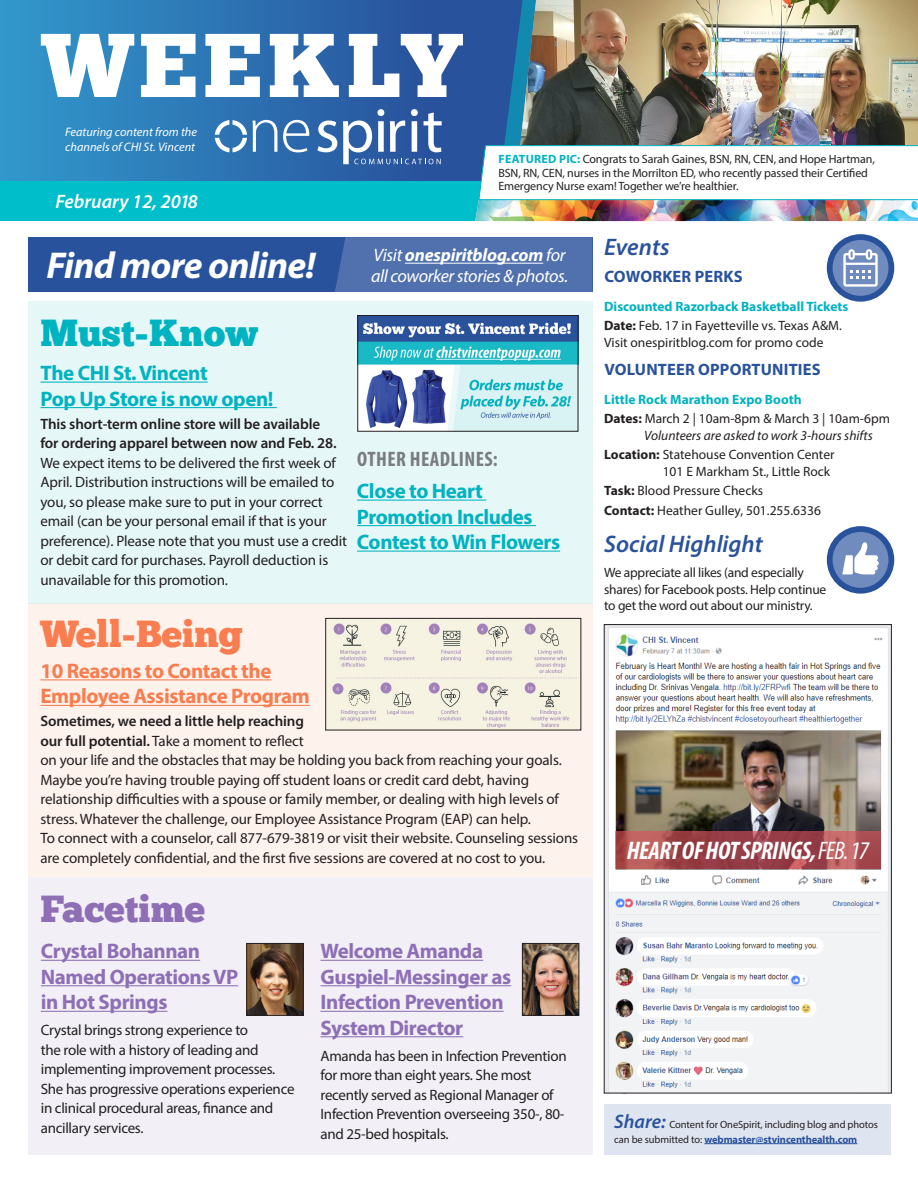
<style>
.page{position:relative;width:918px;height:1188px;background:#fff}
.page>*{position:absolute;margin:0;border:0;box-sizing:border-box;transform-origin:0 0}
.t1{font:90.3px "Chunk Five Ex";letter-spacing:.06em;color:#fff}
.t2{font:italic 700 37.5px "Myriad Pro";letter-spacing:-.02em;color:#fff}
.t3{font:37.5px "Chunk Five Ex";color:#f97d4e}
.t4{font:37.5px "Chunk Five Ex";color:#00b3c0}
.t5{font:37.5px "Chunk Five Ex";color:#8e6fb6}
.t6{font:italic 700 condensed 25.5px "Myriad Pro";letter-spacing:-.02em;color:#fff}
.t7{font:italic 600 24px "Myriad Pro";color:#29529c}
.Subhead{font:700 21px/25.5px "Myriad Pro";letter-spacing:-.02em;color:#8e6fb6}
.Subhead-2{font:700 21px/25.5px "Myriad Pro";letter-spacing:-.02em;color:#00b3c0}
.Subhead-3{font:700 21px/25.5px "Myriad Pro";letter-spacing:-.02em;color:#f97d4e}
.Subhead-4{font:700 condensed 21px "Myriad Pro";letter-spacing:.02em;color:#7a7c81}
.t8{font:italic 600 19.5px "Myriad Pro";color:#fff}
.t9{font:italic 18px/21px "Myriad Pro";letter-spacing:-.02em;color:#fff}
.Body_Copy{font:700 16.5px "Myriad Pro";letter-spacing:.01em;color:#29529c}
.Subhead-5{font:15px/19.5px "Myriad Pro";letter-spacing:-.01em;color:#231f20}
.Body_Copy-2{font:13.5px/16.5px "Myriad Pro";color:#231f20}
.Body_Copy-3{font:13.5px/16.5px "Myriad Pro";letter-spacing:-.02em;color:#231f20}
.Body_Copy-4{font:700 13.5px "Myriad Pro";color:#00b3c0}
.Body_Copy-5{font:italic 13.5px "Myriad Pro";color:#231f20}
.Body_Copy-6{font:italic 12.3px "Myriad Pro";color:#fff}
.Subhead-6{font:12px/13.5px "Myriad Pro";letter-spacing:-.01em;color:#231f20}
.t10{font:10.5px/14.4px "Myriad Pro";letter-spacing:-.01em;color:#231f20}
.s1{font-weight:700;color:#00b3c0}
.s2{font-weight:700}
.s3{font-weight:600}
.s4{font-weight:400}
.s5{font-weight:600;font-style:italic;font-size:19.5px;color:#29529c}
.s6{font-weight:700;color:#29529c}
</style>
<div class="page">
<div style="left:28px;top:301px;width:564px;height:303px;background:#e6f7f8"></div>
<div style="left:28px;top:604px;width:564px;height:273px;background:#fef2ed"></div>
<div style="left:28px;top:877px;width:564px;height:277px;background:#f2eff6"></div>
<div style="left:604px;top:1104px;width:287px;height:50px;background:#dfe5f0"></div>
<hr style="left:704px;top:1143px;width:153px;height:1px;background:#29529c">
<svg style="left:0;top:0;width:483px;height:181px;background:#2c74b3"></svg>
<svg style="left:483px;top:0;width:33px;height:145px;background:#26589e"></svg>
<div style="left:0;top:181px;width:918px;height:40px;background:#00beca"></div>
<hr style="left:40px;top:382px;width:168px;height:1px;background:#00b3c0">
<hr style="left:40px;top:407px;width:237px;height:1px;background:#00b3c0">
<hr style="left:40px;top:679px;width:231px;height:1px;background:#f97d4e">
<hr style="left:40px;top:705px;width:270px;height:1px;background:#f97d4e">
<hr style="left:41px;top:960px;width:159px;height:1px;background:#8e6fb6">
<hr style="left:41px;top:985px;width:197px;height:1px;background:#8e6fb6">
<hr style="left:41px;top:1011px;width:126px;height:1px;background:#8e6fb6">
<hr style="left:321px;top:960px;width:162px;height:1px;background:#8e6fb6">
<hr style="left:321px;top:985px;width:190px;height:1px;background:#8e6fb6">
<hr style="left:321px;top:1011px;width:183px;height:1px;background:#8e6fb6">
<hr style="left:321px;top:1036px;width:142px;height:1px;background:#8e6fb6">
<hr style="left:357px;top:500px;width:129px;height:1px;background:#00b3c0">
<hr style="left:357px;top:525px;width:179px;height:1px;background:#00b3c0">
<hr style="left:357px;top:551px;width:203px;height:1px;background:#00b3c0">
<svg style="left:253px;top:120px;width:56px;height:32px"></svg>
<svg style="left:215px;top:120px;width:32px;height:32px"></svg>
<svg style="left:317px;top:109px;width:125px;height:55px"></svg>
<img style="left:516px;top:0;width:402px;height:145px">
<img style="left:475px;top:145px;width:443px;height:76px">
<div style="left:28px;top:237px;width:564px;height:55px;background:#29529c"></div>
<div style="left:335px;top:237px;width:258px;height:55px;background:#5071ae"></div>
<hr style="left:405px;top:263px;width:138px;height:1px;background:#fff">
<img style="left:606px;top:626px;width:284px;height:465px">
<svg style="left:830px;top:237px;width:61px;height:62px"></svg>
<div style="left:827px;top:234px;width:67px;height:68px;border:6px solid #29529c;border-radius:50%"></div>
<svg style="left:843px;top:249px;width:35px;height:38px"></svg>
<svg style="left:830px;top:529px;width:61px;height:62px"></svg>
<div style="left:827px;top:526px;width:67px;height:68px;border:6px solid #29529c;border-radius:50%"></div>
<svg style="left:842px;top:542px;width:37px;height:32px"></svg>
<img style="left:360px;top:317px;width:216px;height:112px">
<div style="left:358px;top:315px;width:220px;height:116px;border:1px solid #231f20"></div>
<div style="left:604px;top:624px;width:288px;height:469px;border:1px solid #231f20"></div>
<svg style="left:616px;top:831px;width:265px;height:38px;background:#a4494e"></svg>
<img style="left:328px;top:620px;width:251px;height:108px">
<div style="left:326px;top:618px;width:255px;height:112px;border:1px solid #231f20"></div>
<img style="left:248px;top:945px;width:53px;height:69px">
<div style="left:246px;top:943px;width:57px;height:73px;border:1px solid #231f20"></div>
<img style="left:524px;top:945px;width:53px;height:69px">
<div style="left:522px;top:943px;width:57px;height:73px;border:1px solid #231f20"></div>
<p class="t1" style="left:42px;top:-2px;width:422px">WEEKLY</p>
<p class="Body_Copy-6" style="left:65px;top:124px;width:133px">Featuring content from the</p>
<p class="Body_Copy-6" style="left:65px;top:140px;width:131px">channels of CHI St. Vincent</p>
<p class="t8" style="left:56px;top:189px;width:144px">February 12, 2018</p>
<p class="Subhead-6" style="left:498px;top:152px;width:378px"><span class="s1">FEATURED PIC:</span> Congrats to Sarah Gaines, BSN, RN, CEN, and Hope Hartman,<br>BSN, RN, CEN, nurses in the Morrilton ED, who recently passed their Certified<br>Emergency Nurse exam! Together we’re healthier.</p>
<p class="t2" style="left:46px;top:241px;width:271px">Find more online!</p>
<p class="t9" style="left:371px;top:245px;width:199px">Visit <span class="s2">onespiritblog.com</span> for all coworker stories &amp; photos.</p>
<p class="t4" style="left:40px;top:305px;width:219px">Must-Know</p>
<p class="Subhead-2" style="left:40px;top:360px;width:235px">The CHI St. Vincent<br>Pop Up Store is now open!</p>
<p class="Subhead-5" style="left:40px;top:414px;width:308px"><span class="s3">This short-term online store will be available<br>for ordering apparel between now and Feb. 28.<br></span>We expect items to be delivered the first week of April. Distribution instructions will be emailed to you, so please make sure to put in your correct email (can be your personal email if that is your preference). Please note that you must use a credit or debit card for purchases. Payroll deduction is unavailable for this promotion.</p>
<p class="Subhead-4" style="left:357px;top:446px;width:142px">OTHER HEADLINES:</p>
<p class="Subhead-2" style="left:357px;top:477px;width:205px">Close to Heart<br>Promotion Includes<br>Contest to Win Flowers</p>
<p class="t3" style="left:40px;top:605px;width:204px">Well-Being</p>
<p class="Subhead-3" style="left:40px;top:657px;width:271px">10 Reasons to Contact the<br>Employee Assistance Program</p>
<p class="Subhead-5" style="left:40px;top:711px;width:539px"><span class="s3">Sometimes, we need a little help reaching<br>our full potential.</span> Take a moment to reflect<br>on your life and the obstacles that may be holding you back from reaching your goals.<br>Maybe you’re having trouble paying off student loans or credit card debt, having relationship difficulties with a spouse or family member, or dealing with high levels of stress. Whatever the challenge, our Employee Assistance Program (EAP) can help.<br>To connect with a counselor, call 877-679-3819 or visit their website. Counseling sessions are completely confidential, and the first five sessions are covered at no cost to you.</p>
<p class="t5" style="left:40px;top:881px;width:166px">Facetime</p>
<p class="Subhead" style="left:41px;top:938px;width:199px">Crystal Bohannan<br>Named Operations VP in Hot Springs</p>
<p class="Subhead-5" style="left:41px;top:1020px;width:255px">Crystal brings strong experience to<br>the role with a history of leading and implementing improvement processes.<br>She has progressive operations experience in clinical procedural areas, finance and ancillary services.</p>
<p class="Subhead" style="left:321px;top:938px;width:192px">Welcome Amanda<br>Guspiel-Messinger as<br>Infection Prevention<br>System Director</p>
<p class="Subhead-5" style="left:321px;top:1046px;width:248px">Amanda has been in Infection Prevention for more than eight years. She most recently served as Regional Manager of Infection Prevention overseeing 350-, 80- and 25-bed hospitals.</p>
<p class="t7" style="left:604px;top:232px;width:67px">Events</p>
<p class="Body_Copy" style="left:604px;top:266px;width:140px">COWORKER PERKS</p>
<p class="Body_Copy-4" style="left:604px;top:297px;width:246px">Discounted Razorback Basketball Tickets</p>
<p class="Body_Copy-2" style="left:604px;top:317px;width:239px"><span class="s2">Date:</span> Feb. 17 in Fayetteville vs. Texas A&amp;M.</p>
<p class="Body_Copy-2" style="left:604px;top:334px;width:221px">Visit onespiritblog.com for promo code</p>
<p class="Body_Copy" style="left:604px;top:359px;width:218px">VOLUNTEER OPPORTUNITIES</p>
<p class="Body_Copy-4" style="left:604px;top:390px;width:199px">Little Rock Marathon Expo Booth</p>
<p class="Body_Copy-2" style="left:604px;top:410px;width:287px"><span class="s2">Dates:</span> March 2 | 10am-8pm &amp; March 3 | 10am-6pm</p>
<p class="Body_Copy-5" style="left:644px;top:427px;width:230px">Volunteers are asked to work 3-hours shifts</p>
<p class="Body_Copy-2" style="left:663px;top:446px;width:173px;text-indent:-58px"><span class="s2">Location:</span> Statehouse Convention Center<br>101 E Markham St., Little Rock</p>
<p class="Body_Copy-2" style="left:604px;top:482px;width:160px"><span class="s2">Task:</span> Blood Pressure Checks</p>
<p class="Body_Copy-2" style="left:604px;top:502px;width:218px"><span class="s2">Contact:</span> Heather Gulley, 501.255.6336</p>
<p class="t7" style="left:604px;top:529px;width:160px">Social Highlight</p>
<p class="Body_Copy-3" style="left:604px;top:564px;width:224px">We appreciate all likes (and especially shares) for Facebook posts. Help continue to get the word out about our ministry.</p>
<p class="t6" style="left:627px;top:834px;width:244px">HEART OF HOT SPRINGS, <span class="s4">FEB. 17</span></p>
<p class="t10" style="left:614px;top:1117px;width:265px"><span class="s5">Share:</span> Content for OneSpirit, including blog and photos can be submitted to: <span class="s6">webmaster@stvincenthealth.com</span></p>
</div>
